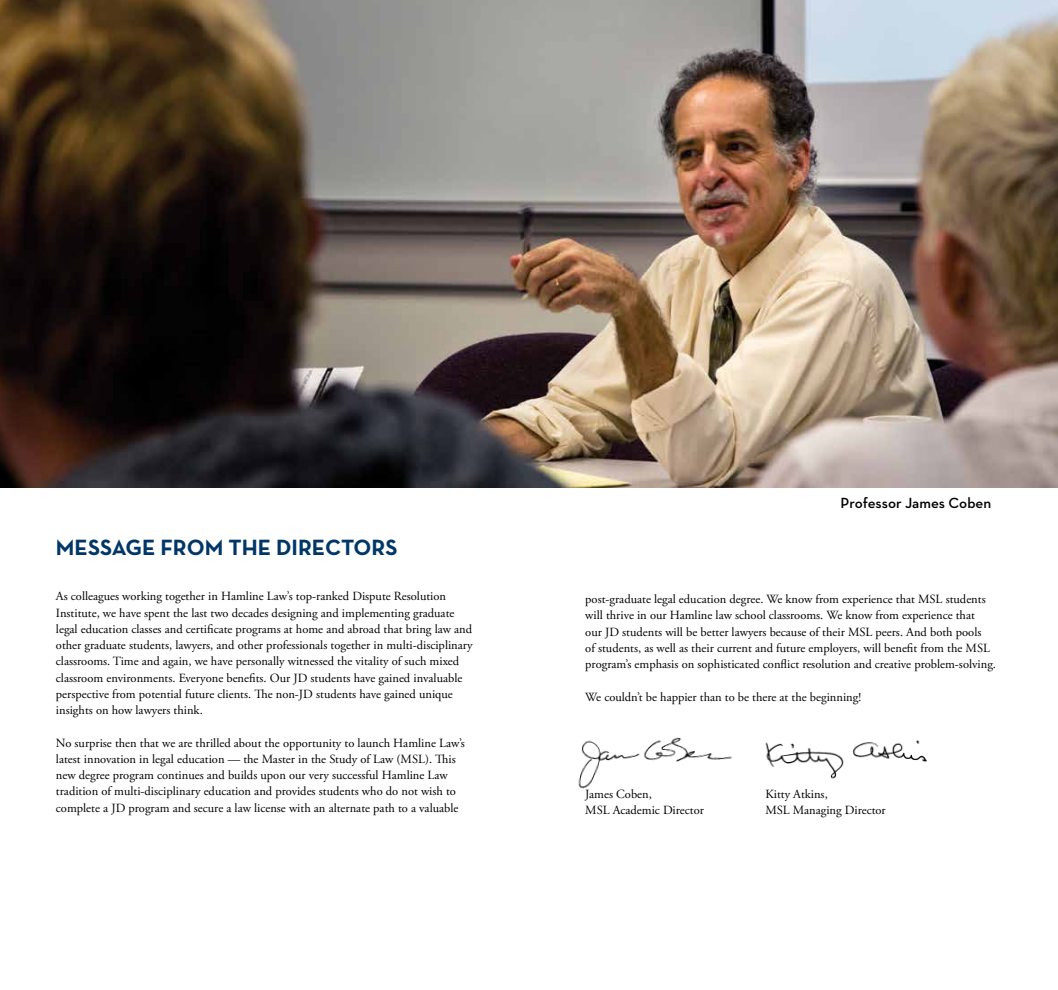
<style>
.page{position:relative;width:1058px;height:990px;background:#fff}
.page>*{position:absolute;margin:0;border:0;box-sizing:border-box;transform-origin:0 0}
.t1{font:700 22.5px "Neutraface Text";color:#003768}
.t2{font:600 15px "Neutraface Text";color:#000}
.t3{font:12.5px/16.2px "Adobe Garamond Pro";color:#000}
</style>
<div class="page">
<img style="left:0;top:0;width:1058px;height:488px">
<img style="left:578px;top:737px;width:155px;height:52px">
<img style="left:765px;top:740px;width:162px;height:39px">
<h1 class="t1" style="left:56px;top:533px;width:33px">MESSA</h1>
<h1 class="t1" style="left:125px;top:533px;width:51px">GE FROM</h1>
<h1 class="t1" style="left:228px;top:533px;width:15px">THE</h1>
<h1 class="t1" style="left:276px;top:533px;width:13px">DIRE</h1>
<h1 class="t1" style="left:325px;top:533px;width:31px">CTORS</h1>
<p class="t3" style="left:56px;top:589px;width:418px">As colleagues working together in Hamline Law’s top-ranked Dispute Resolution Institute, we have spent the last two decades designing and implementing graduate legal education classes and certificate programs at home and abroad that bring law and other graduate students, lawyers, and other professionals together in multi-disciplinary classrooms. Time and again, we have personally witnessed the vitality of such mixed classroom environments. Everyone benefits. Our JD students have gained invaluable perspective from potential future clients. The non-JD students have gained unique insights on how lawyers think.</p>
<p class="t3" style="left:56px;top:735px;width:410px">No surprise then that we are thrilled about the opportunity to launch Hamline Law’s latest innovation in legal education — the Master in the Study of Law (MSL). This new degree program continues and builds upon our very successful Hamline Law tradition of multi-disciplinary education and provides students who do not wish to complete a JD program and secure a law license with an alternate path to a valuable</p>
<p class="t2" style="left:840px;top:494px;width:152px">Professor James Coben</p>
<p class="t3" style="left:585px;top:591px;width:412px">post-graduate legal education degree. We know from experience that MSL students will thrive in our Hamline law school classrooms. We know from experience that<br>our JD students will be better lawyers because of their MSL peers. And both pools<br>of students, as well as their current and future employers, will benefit from the MSL program’s emphasis on sophisticated conflict resolution and creative problem-solving.</p>
<p class="t3" style="left:585px;top:689px;width:277px">We couldn’t be happier than to be there at the beginning!</p>
<p class="t3" style="left:585px;top:786px;width:68px">James Coben,</p>
<p class="t3" style="left:765px;top:786px;width:64px">Kitty Atkins,</p>
<p class="t3" style="left:585px;top:803px;width:120px">MSL Academic Director</p>
<p class="t3" style="left:765px;top:803px;width:122px">MSL Managing Director</p>
</div>
